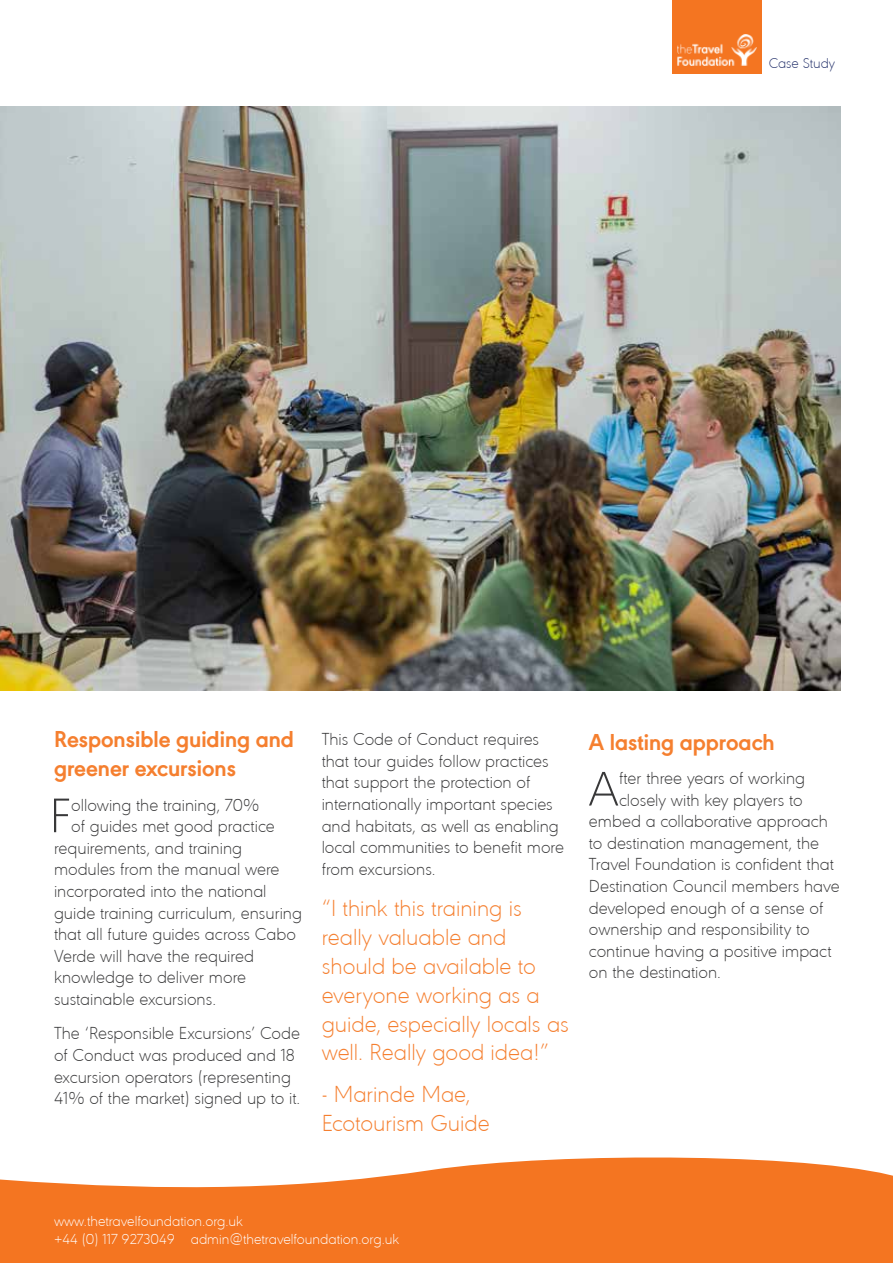
<style>
.page{position:relative;width:893px;height:1263px;background:#fff}
.page>*{position:absolute;margin:0;border:0;box-sizing:border-box;transform-origin:0 0}
.t1{font:200 50.4px "URW Geometric";color:#383839}
.t2{font:200 24px/28.8px "URW Geometric";color:#f57f2f}
.t3{font:700 24px/28.8px "URW Geometric";color:#f57f2f}
.t4{font:200 18px/21.6px "URW Geometric";color:#383839}
.t5{font:200 15px/18px "URW Geometric";color:#fff}
.t6{font:200 14.7px "URW Geometric";letter-spacing:-.01em;color:#24316b}
</style>
<div class="page">
<div style="left:672px;top:0;width:90px;height:74px;background:#f47521"></div>
<div style="left:0;top:1109px;width:893px;height:154px;background:#f47521"></div>
<svg style="left:0;top:1109px;width:893px;height:79px;fill:#fff"></svg>
<img style="left:677px;top:35px;width:80px;height:30px">
<img style="left:0;top:106px;width:841px;height:584px">
<p class="t6" style="left:769px;top:53px;width:68px">Case Study</p>
<h2 class="t3" style="left:54px;top:723px;width:241px">Responsible guiding and greener excursions</h2>
<h1 class="t1" style="left:50px;top:780px;width:23px">F</h1>
<p class="t4" style="left:71px;top:793px;width:190px">ollowing the training, 70%</p>
<p class="t4" style="left:71px;top:814px;width:205px">of guides met good practice</p>
<p class="t4" style="left:54px;top:836px;width:190px">requirements, and training</p>
<p class="t4" style="left:54px;top:857px;width:227px">modules from the manual were</p>
<p class="t4" style="left:54px;top:879px;width:214px">incorporated into the national</p>
<p class="t4" style="left:54px;top:901px;width:249px">guide training curriculum, ensuring</p>
<p class="t4" style="left:54px;top:922px;width:243px">that all future guides across Cabo</p>
<p class="t4" style="left:54px;top:944px;width:202px">Verde will have the required</p>
<p class="t4" style="left:54px;top:965px;width:194px">knowledge to deliver more</p>
<p class="t4" style="left:54px;top:987px;width:164px">sustainable excursions.</p>
<p class="t4" style="left:54px;top:1021px;width:248px">The ‘Responsible Excursions’ Code of Conduct was produced and 18 excursion operators (representing 41% of the market) signed up to it.</p>
<p class="t4" style="left:322px;top:727px;width:244px">This Code of Conduct requires that tour guides follow practices that support the protection of internationally important species and habitats, as well as enabling local communities to benefit more from excursions.</p>
<h2 class="t2" style="left:322px;top:892px;width:249px">“I think this training is really valuable and should be available to everyone working as a guide, especially locals as well. Really good idea!”</h2>
<h2 class="t2" style="left:322px;top:1078px;width:170px">- Marinde Mae,<br>Ecotourism Guide</h2>
<h2 class="t3" style="left:589px;top:725px;width:187px">A lasting approach</h2>
<h1 class="t1" style="left:588px;top:753px;width:32px">A</h1>
<p class="t4" style="left:619px;top:766px;width:188px">fter three years of working</p>
<p class="t4" style="left:619px;top:787px;width:185px">closely with key players to</p>
<p class="t4" style="left:589px;top:809px;width:241px">embed a collaborative approach</p>
<p class="t4" style="left:589px;top:831px;width:232px">to destination management, the</p>
<p class="t4" style="left:589px;top:852px;width:247px">Travel Foundation is confident that</p>
<p class="t4" style="left:589px;top:874px;width:252px">Destination Council members have</p>
<p class="t4" style="left:589px;top:895px;width:236px">developed enough of a sense of</p>
<p class="t4" style="left:589px;top:917px;width:222px">ownership and responsibility to</p>
<p class="t4" style="left:589px;top:939px;width:244px">continue having a positive impact</p>
<p class="t4" style="left:589px;top:960px;width:134px">on the destination.</p>
<p class="t5" style="left:54px;top:1211px;width:347px">www.thetravelfoundation.org.uk<br>+44 (0) 117 9273049 admin@thetravelfoundation.org.uk</p>
</div>
